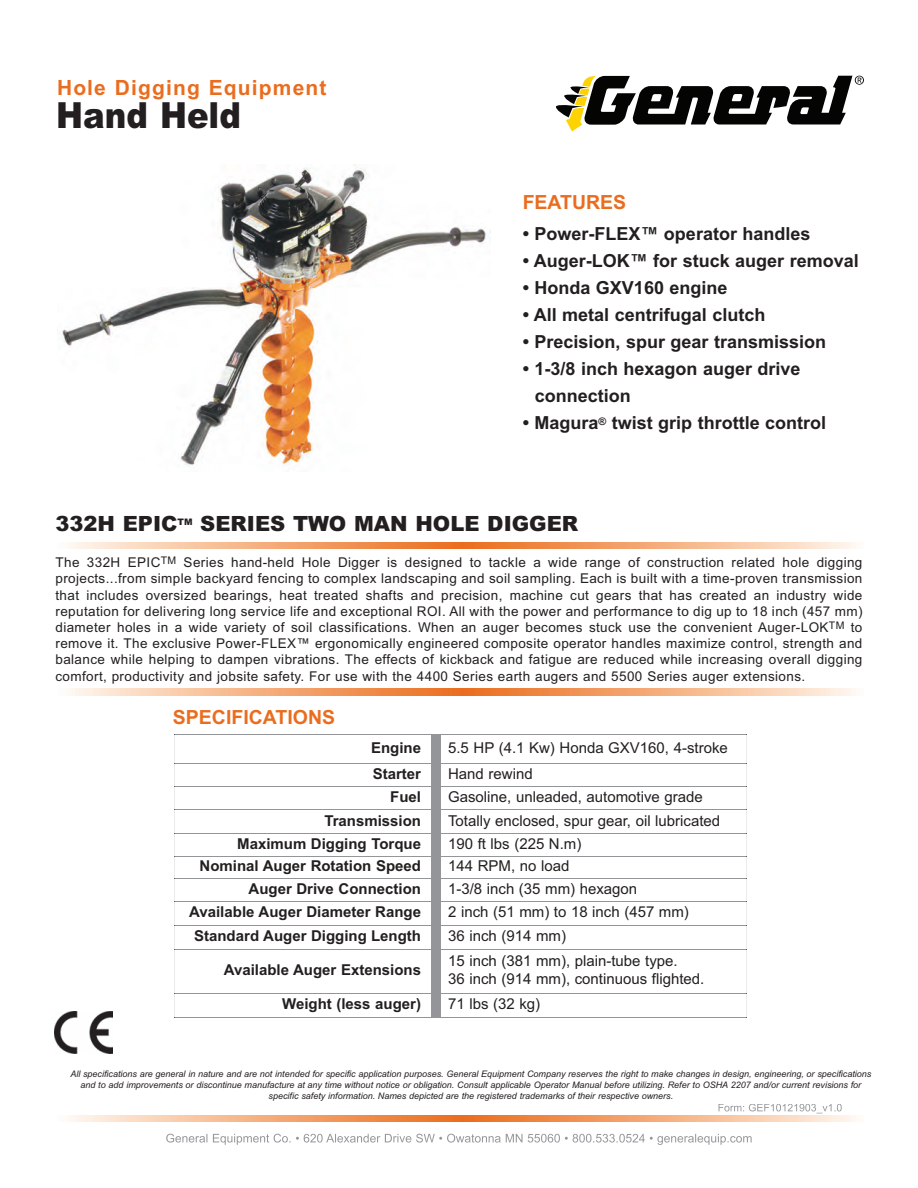
<style>
.page{position:relative;width:918px;height:1188px;background:#fff}
.page>*{position:absolute;margin:0;border:0;box-sizing:border-box;transform-origin:0 0}
.t1{font:900 36px "Arial";color:#231f20;scale:.9 1}
.t2{font:900 21px "Arial";color:#231f20}
.t3{font:700 21px "Arial";letter-spacing:.055em;color:#ea6d1f}
.t4{font:700 19.5px "Arial";color:#ea6d1f}
.t5{font:700 18px/27px "Arial";color:#231f20}
.t6{font:15px/18px "Arial";color:#231f20}
.t7{font:700 15px "Arial";color:#231f20}
.t8{font:13.5px/16.2px "Arial";letter-spacing:.03em;color:#231f20;text-align:justify}
.t9{font:italic 9px/10.8px "Arial";color:#231f20;text-align:center}
.t10{font:900 9px "Arial";color:#231f20}
</style>
<div class="page">
<img style="left:57px;top:164px;width:434px;height:302px">
<svg style="left:166px;top:1134px;width:76px;height:11px"></svg>
<svg style="left:556px;top:76px;width:308px;height:56px"></svg>
<svg style="left:69px;top:542px;width:787px;height:7px;background:#f4af80"></svg>
<svg style="left:69px;top:688px;width:787px;height:7px;background:#f4af80"></svg>
<svg style="left:69px;top:1115px;width:787px;height:7px;background:#f4af80"></svg>
<svg style="left:719px;top:1104px;width:85px;height:7px"></svg>
<hr style="left:174px;top:950px;width:1px;height:43px;background:#939598">
<hr style="left:746px;top:950px;width:1px;height:43px;background:#939598">
<hr style="left:174px;top:735px;width:572px;height:1px;background:#939598">
<hr style="left:174px;top:764px;width:572px;height:1px;background:#939598">
<hr style="left:174px;top:786px;width:572px;height:1px;background:#939598">
<hr style="left:174px;top:810px;width:572px;height:1px;background:#939598">
<hr style="left:174px;top:834px;width:572px;height:1px;background:#939598">
<hr style="left:174px;top:856px;width:572px;height:1px;background:#939598">
<hr style="left:174px;top:879px;width:572px;height:1px;background:#939598">
<hr style="left:174px;top:901px;width:572px;height:1px;background:#939598">
<hr style="left:174px;top:925px;width:572px;height:1px;background:#939598">
<hr style="left:174px;top:949px;width:572px;height:1px;background:#939598">
<svg style="left:174px;top:735px;width:1px;height:215px"></svg>
<svg style="left:746px;top:735px;width:1px;height:215px"></svg>
<hr style="left:174px;top:993px;width:572px;height:1px;background:#939598">
<hr style="left:174px;top:1017px;width:572px;height:1px;background:#939598">
<svg style="left:174px;top:993px;width:1px;height:25px"></svg>
<svg style="left:746px;top:993px;width:1px;height:25px"></svg>
<div style="left:431px;top:735px;width:10px;height:283px;background:#939598"></div>
<img style="left:54px;top:1011px;width:58px;height:42px">
<h2 class="t3" style="left:57px;top:75px;width:271px">Hole Digging Equipment</h2>
<h1 class="t1" style="left:56px;top:95px;width:207px">Hand Held</h1>
<h3 class="t4" style="left:523px;top:191px;width:105px">FEATURES</h3>
<h3 class="t5" style="left:523px;top:220px;width:289px">• Power-FLEX™ operator handles</h3>
<h3 class="t5" style="left:523px;top:247px;width:338px">• Auger-LOK™ for stuck auger removal</h3>
<h3 class="t5" style="left:523px;top:274px;width:206px">• Honda GXV160 engine</h3>
<h3 class="t5" style="left:523px;top:301px;width:244px">• All metal centrifugal clutch</h3>
<h3 class="t5" style="left:523px;top:328px;width:305px">• Precision, spur gear transmission</h3>
<h3 class="t5" style="left:535px;top:355px;width:267px;text-indent:-12px">• 1-3/8 inch hexagon auger drive connection</h3>
<h3 class="t5" style="left:523px;top:409px;width:305px">• Magura<sup>®</sup> twist grip throttle control</h3>
<h2 class="t2" style="left:56px;top:512px;width:124px">332H EPIC</h2>
<p class="t10" style="left:178px;top:516px;width:16px">TM</p>
<h2 class="t2" style="left:200px;top:512px;width:380px">SERIES TWO MAN HOLE DIGGER</h2>
<p class="t8" style="left:55px;top:554px;width:809px">The 332H EPIC<sup>TM</sup> Series hand-held Hole Digger is designed to tackle a wide range of construction related hole digging projects...from simple backyard fencing to complex landscaping and soil sampling. Each is built with a time-proven transmission that includes oversized bearings, heat treated shafts and precision, machine cut gears that has created an industry wide reputation for delivering long service life and exceptional ROI. All with the power and performance to dig up to 18 inch (457 mm) diameter holes in a wide variety of soil classifications. When an auger becomes stuck use the convenient Auger-LOK<sup>TM</sup> to remove it. The exclusive Power-FLEX™ ergonomically engineered composite operator handles maximize control, strength and balance while helping to dampen vibrations. The effects of kickback and fatigue are reduced while increasing overall digging comfort, productivity and jobsite safety. For use with the 4400 Series earth augers and 5500 Series auger extensions.</p>
<h3 class="t4" style="left:173px;top:705px;width:164px">SPECIFICATIONS</h3>
<p class="t7" style="left:371px;top:739px;width:52px">Engine</p>
<p class="t6" style="left:448px;top:739px;width:281px">5.5 HP (4.1 Kw) Honda GXV160, 4-stroke</p>
<p class="t7" style="left:373px;top:765px;width:50px">Starter</p>
<p class="t6" style="left:448px;top:765px;width:86px">Hand rewind</p>
<p class="t7" style="left:390px;top:788px;width:32px">Fuel</p>
<p class="t6" style="left:448px;top:788px;width:256px">Gasoline, unleaded, automotive grade</p>
<p class="t7" style="left:324px;top:812px;width:98px">Transmission</p>
<p class="t6" style="left:448px;top:812px;width:274px">Totally enclosed, spur gear, oil lubricated</p>
<p class="t7" style="left:237px;top:835px;width:185px">Maximum Digging Torque</p>
<p class="t6" style="left:448px;top:835px;width:135px">190 ft lbs (225 N.m)</p>
<p class="t7" style="left:200px;top:857px;width:223px">Nominal Auger Rotation Speed</p>
<p class="t6" style="left:448px;top:857px;width:123px">144 RPM, no load</p>
<p class="t7" style="left:249px;top:880px;width:174px">Auger Drive Connection</p>
<p class="t6" style="left:448px;top:880px;width:191px">1-3/8 inch (35 mm) hexagon</p>
<p class="t7" style="left:189px;top:903px;width:233px">Available Auger Diameter Range</p>
<p class="t6" style="left:448px;top:903px;width:242px">2 inch (51 mm) to 18 inch (457 mm)</p>
<p class="t7" style="left:194px;top:927px;width:228px">Standard Auger Digging Length</p>
<p class="t6" style="left:448px;top:927px;width:119px">36 inch (914 mm)</p>
<p class="t7" style="left:224px;top:961px;width:199px">Available Auger Extensions</p>
<p class="t6" style="left:448px;top:952px;width:258px">15 inch (381 mm), plain-tube type.<br>36 inch (914 mm), continuous flighted.</p>
<p class="t7" style="left:282px;top:995px;width:140px">Weight (less auger)</p>
<p class="t6" style="left:448px;top:995px;width:94px">71 lbs (32 kg)</p>
<p class="t9" style="left:70px;top:1069px;width:803px">All specifications are general in nature and are not intended for specific application purposes. General Equipment Company reserves the right to make changes in design, engineering, or specifications and to add improvements or discontinue manufacture at any time without notice or obligation. Consult applicable Operator Manual before utilizing. Refer to OSHA 2207 and/or current revisions for specific safety information. Names depicted are the registered trademarks of their respective owners.</p>
</div>
